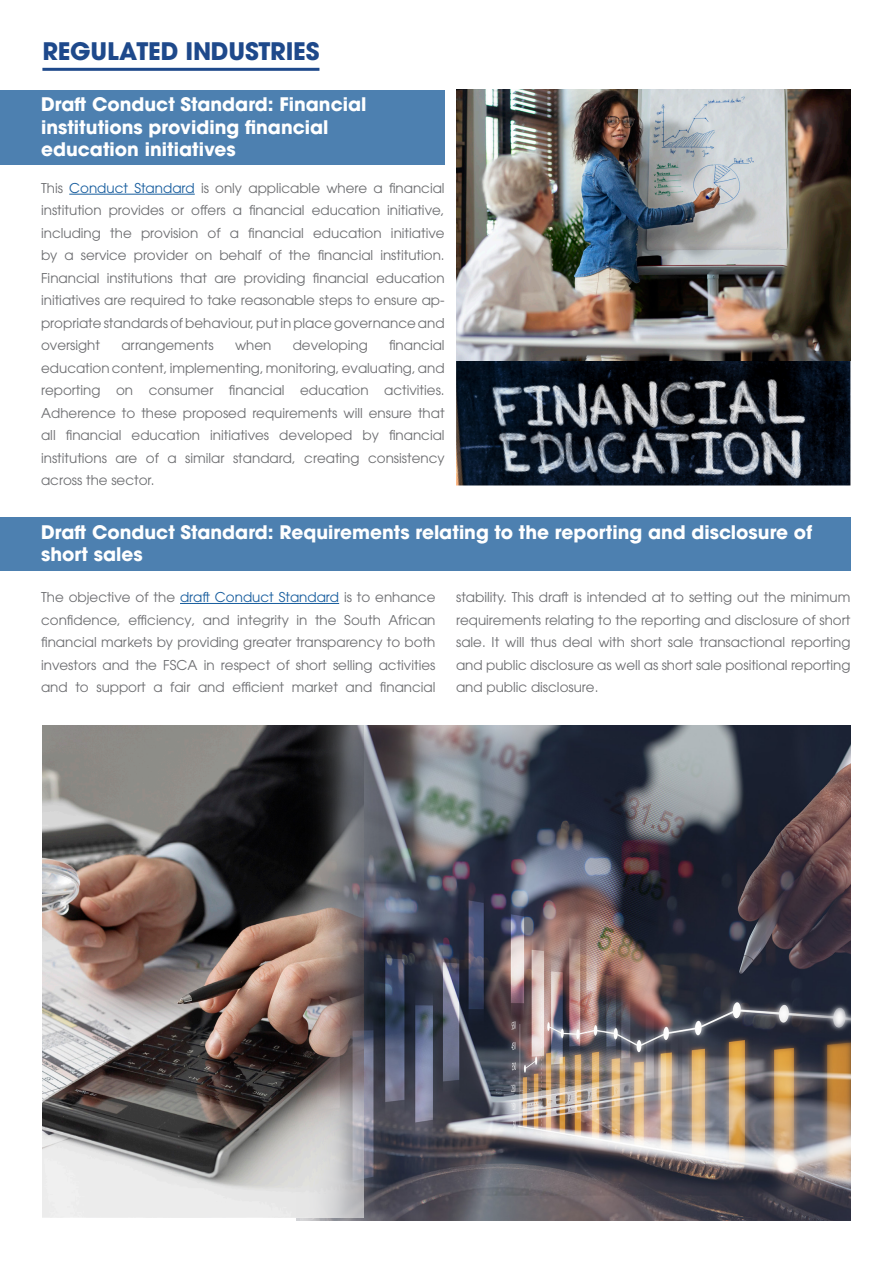
<style>
.page{position:relative;width:893px;height:1263px;background:#fff}
.page>*{position:absolute;margin:0;border:0;box-sizing:border-box;transform-origin:0 0}
.Body_Copy_-_Grey{font:700 24px "ITC Avant Garde Pro";letter-spacing:-.01em;color:#1e498b}
.t1{font:700 18.6px/22.4px "ITC Avant Garde Pro";color:#fff}
.t2{font:13.5px/22.5px "ITC Avant Garde Pro";color:#6c6d70;text-align:justify}
.s1{color:#175d9e}
</style>
<div class="page">
<hr style="left:42px;top:68px;width:277px;height:3px;background:#1e498b">
<img style="left:456px;top:360px;width:394px;height:125px">
<img style="left:456px;top:90px;width:394px;height:270px">
<hr style="left:69px;top:194px;width:126px;height:1px;background:#175d9e">
<div style="left:0;top:90px;width:445px;height:74px;background:#4d80b0"></div>
<hr style="left:180px;top:603px;width:159px;height:1px;background:#175d9e">
<div style="left:0;top:517px;width:850px;height:54px;background:#4d80b0"></div>
<img style="left:297px;top:725px;width:553px;height:495px">
<img style="left:43px;top:725px;width:321px;height:492px">
<p class="Body_Copy_-_Grey" style="left:42px;top:35px;width:279px">REGULATED INDUSTRIES</p>
<p class="t1" style="left:41px;top:93px;width:327px">Draft Conduct Standard: Financial institutions providing financial education initiatives</p>
<p class="t2" style="left:41px;top:176px;width:405px">This <span class="s1">Conduct Standard</span> is only applicable where a financial institution provides or offers a financial education initiative, including the provision of a financial education initiative by a service provider on behalf of the financial institution.<br>Financial institutions that are providing financial education initiatives are required to take reasonable steps to ensure ap&shy;propriate standards of behaviour, put in place governance and oversight</p>
<p class="t2" style="left:41px;top:334px;width:405px;text-indent:348px">financial education content, implementing, monitoring, evaluating, and reporting on consumer financial education activities.<br>Adherence to these proposed requirements will ensure that all financial education initiatives developed by financial institutions are of a similar standard, creating consistency across the sector.</p>
<p class="t2" style="left:121px;top:334px;width:94px">arrangements</p>
<p class="t2" style="left:235px;top:334px;width:38px">when</p>
<p class="t2" style="left:293px;top:334px;width:77px">developing</p>
<p class="t1" style="left:41px;top:520px;width:773px">Draft Conduct Standard: Requirements relating to the reporting and disclosure of short sales</p>
<p class="t2" style="left:41px;top:586px;width:396px">The objective of the <span class="s1">draft Conduct Standard</span> is to enhance confidence, efficiency, and integrity in the South African financial markets by providing greater transparency to both investors and the FSCA in respect of short selling activities and to support a fair and efficient market and financial</p>
<p class="t2" style="left:456px;top:586px;width:396px">stability. This draft is intended at to setting out the minimum requirements relating to the reporting and disclosure of short sale. It will thus deal with short sale transactional reporting and public disclosure as well as short sale positional reporting and public disclosure.</p>
</div>
